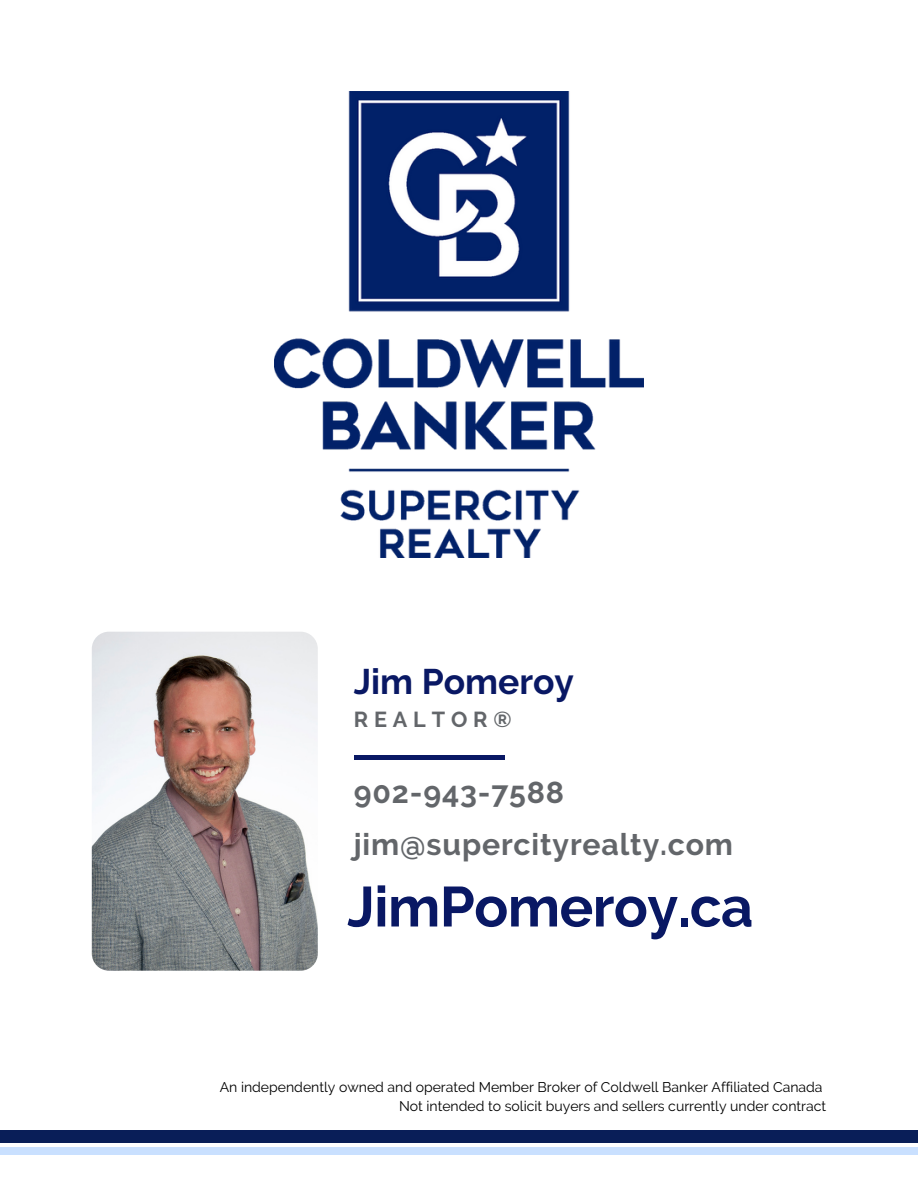
<style>
.page{position:relative;width:918px;height:1188px;background:#fff}
.page>*{position:absolute;margin:0;border:0;box-sizing:border-box;transform-origin:0 0}
.t1{font:700 56.4px "Raleway";letter-spacing:-.01em;color:#091864}
.t2{font:700 35.4px "Raleway";color:#091864}
.t3{font:700 30.3px "Raleway";letter-spacing:.03em;color:#63666a}
.t4{font:700 21.6px "Raleway";letter-spacing:.27em;color:#63666a}
.t5{font:14.1px "Raleway";color:#000}
</style>
<div class="page">
<div style="left:0;top:1148px;width:918px;height:7px;background:#c9e0ff"></div>
<div style="left:0;top:1130px;width:918px;height:12px;background:#091e58"></div>
<img style="left:274px;top:92px;width:369px;height:466px">
<hr style="left:354px;top:755px;width:151px;height:4px;background:#091864">
<img style="left:92px;top:632px;width:226px;height:339px;border-radius:17px">
<p class="t2" style="left:354px;top:660px;width:222px">Jim Pomeroy</p>
<p class="t4" style="left:354px;top:706px;width:159px">REALTOR®</p>
<p class="t3" style="left:354px;top:774px;width:212px">902-943-7588</p>
<p class="t3" style="left:354px;top:827px;width:381px">jim@supercityrealty.com</p>
<p class="t1" style="left:347px;top:873px;width:408px">JimPomeroy.ca</p>
<p class="t5" style="left:220px;top:1079px;width:604px">An independently owned and operated Member Broker of Coldwell Banker Affiliated Canada</p>
<p class="t5" style="left:399px;top:1098px;width:429px">Not intended to solicit buyers and sellers currently under contract</p>
</div>
